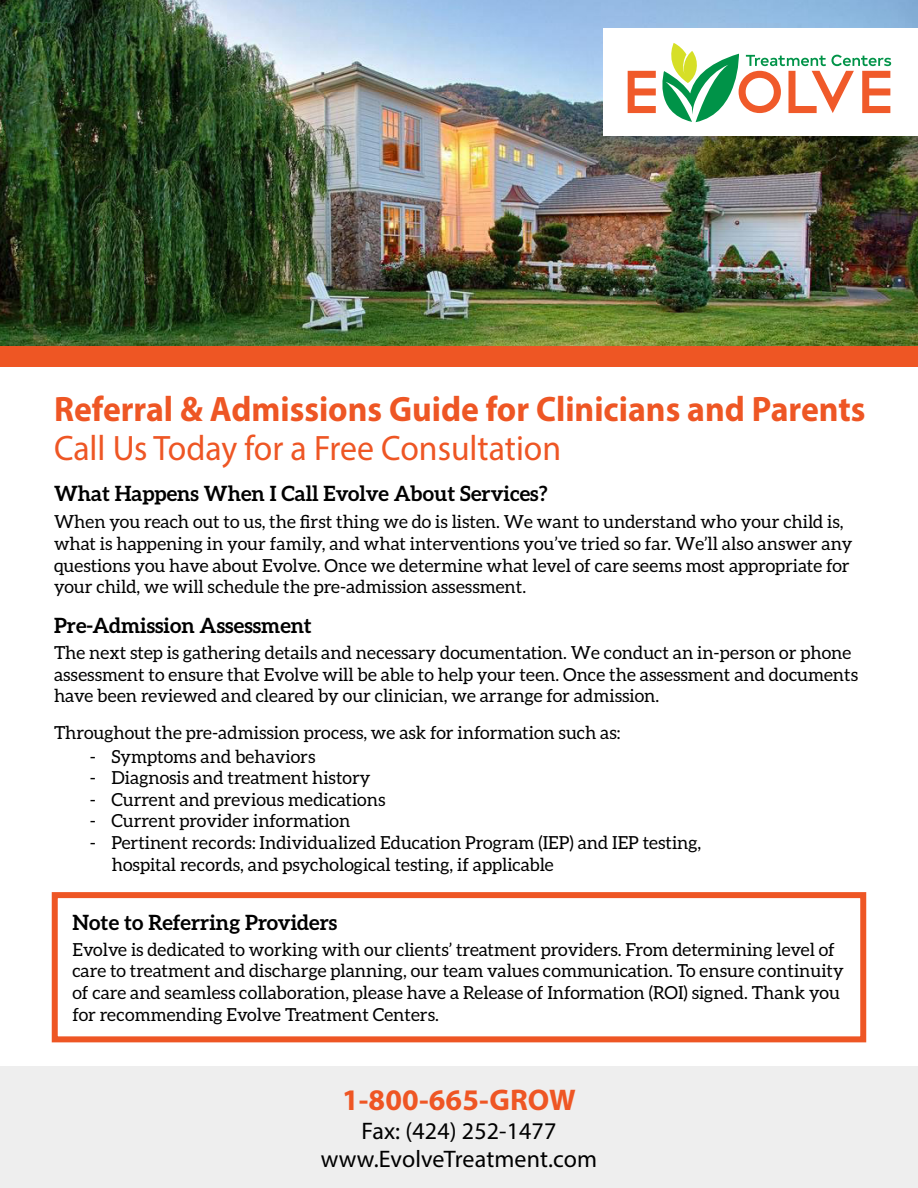
<style>
.page{position:relative;width:918px;height:1188px;background:#fff}
.page>*{position:absolute;margin:0;border:0;box-sizing:border-box;transform-origin:0 0}
.t1{font:700 35.4px "Myriad Pro";color:#ee5624;scale:.95 1}
.t2{font:35.4px "Myriad Pro";color:#ee5624;scale:.95 1}
.t3{font:700 30px "Myriad Pro";letter-spacing:.005em;color:#ee5624}
.t4{font:24px/28.5px "Myriad Pro";letter-spacing:.005em;color:#000;text-align:center}
.t5{font:700 21px "Aleo";color:#000}
.t6{font:18px/21.6px "Aleo";color:#000}
</style>
<div class="page">
<div style="left:0;top:1066px;width:918px;height:122px;background:#eee"></div>
<div style="left:52px;top:892px;width:814px;height:150px;border:6px solid #ee5624"></div>
<div style="left:0;top:345px;width:918px;height:22px;background:#ee5624"></div>
<img style="left:0;top:0;width:918px;height:346px">
<div style="left:604px;top:28px;width:314px;height:108px;background:#fff"></div>
<svg style="left:628px;top:43px;width:263px;height:79px"></svg>
<h1 class="t1" style="left:54px;top:386px;width:856px">Referral &amp; Admissions Guide for Clinicians and Parents</h1>
<h1 class="t2" style="left:54px;top:426px;width:535px">Call Us Today for a Free Consultation</h1>
<p class="t5" style="left:54px;top:482px;width:495px">What Happens When I Call Evolve About Services?</p>
<p class="t6" style="left:54px;top:511px;width:800px">When you reach out to us, the first thing we do is listen. We want to understand who your child is, what is happening in your family, and what interventions you’ve tried so far. We’ll also answer any questions you have about Evolve. Once we determine what level of care seems most appropriate for your child, we will schedule the pre-admission assessment.</p>
<p class="t5" style="left:54px;top:614px;width:259px">Pre-Admission Assessment</p>
<p class="t6" style="left:54px;top:641px;width:806px">The next step is gathering details and necessary documentation. We conduct an in-person or phone assessment to ensure that Evolve will be able to help your teen. Once the assessment and documents have been reviewed and cleared by our clinician, we arrange for admission.</p>
<p class="t6" style="left:54px;top:721px;width:568px">Throughout the pre-admission process, we ask for information such as:</p>
<p class="t6" style="left:90px;top:745px;width:227px">- Symptoms and behaviors</p>
<p class="t6" style="left:90px;top:767px;width:282px">- Diagnosis and treatment history</p>
<p class="t6" style="left:90px;top:788px;width:297px">- Current and previous medications</p>
<p class="t6" style="left:90px;top:810px;width:262px">- Current provider information</p>
<p class="t6" style="left:112px;top:832px;width:591px;text-indent:-22px">- Pertinent records: Individualized Education Program (IEP) and IEP testing, hospital records, and psychological testing, if applicable</p>
<p class="t5" style="left:72px;top:911px;width:266px">Note to Referring Providers</p>
<p class="t6" style="left:72px;top:938px;width:773px">Evolve is dedicated to working with our clients’ treatment providers. From determining level of care to treatment and discharge planning, our team values communication. To ensure continuity of care and seamless collaboration, please have a Release of Information (ROI) signed. Thank you for recommending Evolve Treatment Centers.</p>
<h2 class="t3" style="left:342px;top:1081px;width:235px">1-800-665-GROW</h2>
<h3 class="t4" style="left:321px;top:1116px;width:278px">Fax: (424) 252-1477 www.EvolveTreatment.com</h3>
</div>
